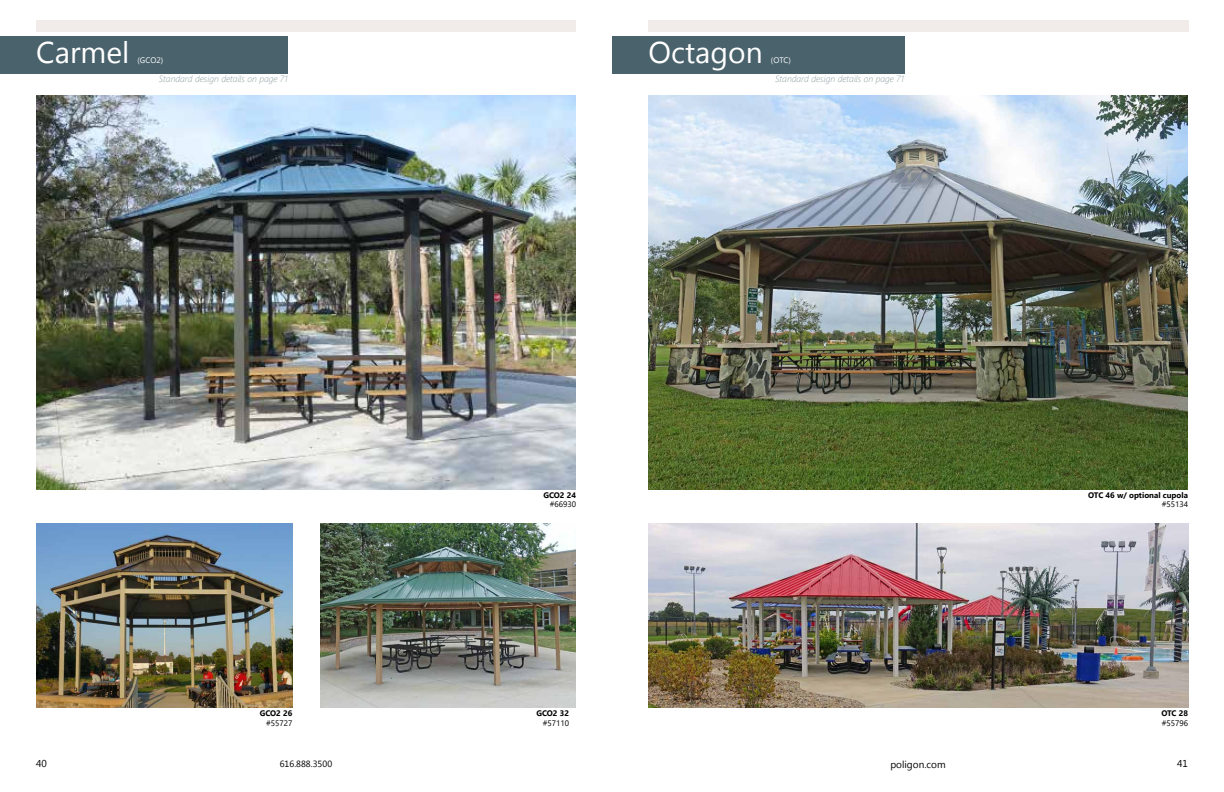
<style>
.page{position:relative;width:1224px;height:792px;background:#fff}
.page>*{position:absolute;margin:0;border:0;box-sizing:border-box;transform-origin:0 0}
.t1{font:30px "Microsoft Tai Le";color:#fff}
.t2{font:10px "Microsoft New Tai Lue";color:#000}
.t3{font:italic 300 9px "Segoe UI";color:#899c9d}
.t4{font:9px "Microsoft New Tai Lue";color:#000}
.t5{font:700 8px "Segoe UI";color:#000}
.t6{font:8px "Segoe UI";color:#000}
.t7{font:8px "Microsoft Tai Le";color:#fff}
</style>
<div class="page">
<div style="left:612px;top:36px;width:292px;height:37px;background:#4a626c"></div>
<div style="left:0;top:36px;width:288px;height:37px;background:#4a626c"></div>
<div style="left:36px;top:20px;width:540px;height:12px;background:#f1ece9"></div>
<div style="left:648px;top:20px;width:540px;height:12px;background:#f1ece9"></div>
<img style="left:36px;top:523px;width:256px;height:184px">
<img style="left:648px;top:95px;width:540px;height:394px">
<img style="left:648px;top:523px;width:540px;height:184px">
<img style="left:321px;top:523px;width:255px;height:184px">
<img style="left:36px;top:95px;width:540px;height:394px">
<h1 class="t1" style="left:36px;top:35px;width:95px">Carmel</h1>
<p class="t7" style="left:138px;top:55px;width:27px">(GCO2)</p>
<h1 class="t1" style="left:649px;top:35px;width:116px">Octagon</h1>
<p class="t7" style="left:771px;top:55px;width:22px">(OTC)</p>
<p class="t3" style="left:159px;top:70px;width:131px">Standard design details on page 71</p>
<p class="t3" style="left:775px;top:70px;width:131px">Standard design details on page 71</p>
<p class="t5" style="left:260px;top:706px;width:34px">GCO2 26</p>
<p class="t6" style="left:266px;top:715px;width:28px">#55727</p>
<p class="t5" style="left:543px;top:487px;width:34px">GCO2 24</p>
<p class="t6" style="left:550px;top:497px;width:28px">#66930</p>
<p class="t5" style="left:536px;top:706px;width:34px">GCO2 32</p>
<p class="t6" style="left:543px;top:715px;width:28px">#57110</p>
<p class="t5" style="left:1088px;top:487px;width:101px">OTC 46 w/ optional cupola</p>
<p class="t6" style="left:1162px;top:497px;width:28px">#55134</p>
<p class="t5" style="left:1161px;top:706px;width:28px">OTC 28</p>
<p class="t6" style="left:1162px;top:715px;width:28px">#55796</p>
<p class="t2" style="left:36px;top:757px;width:12px">40</p>
<p class="t4" style="left:280px;top:759px;width:54px">616.888.3500</p>
<p class="t2" style="left:890px;top:759px;width:57px">poligon.com</p>
<p class="t2" style="left:1177px;top:757px;width:12px">41</p>
</div>
